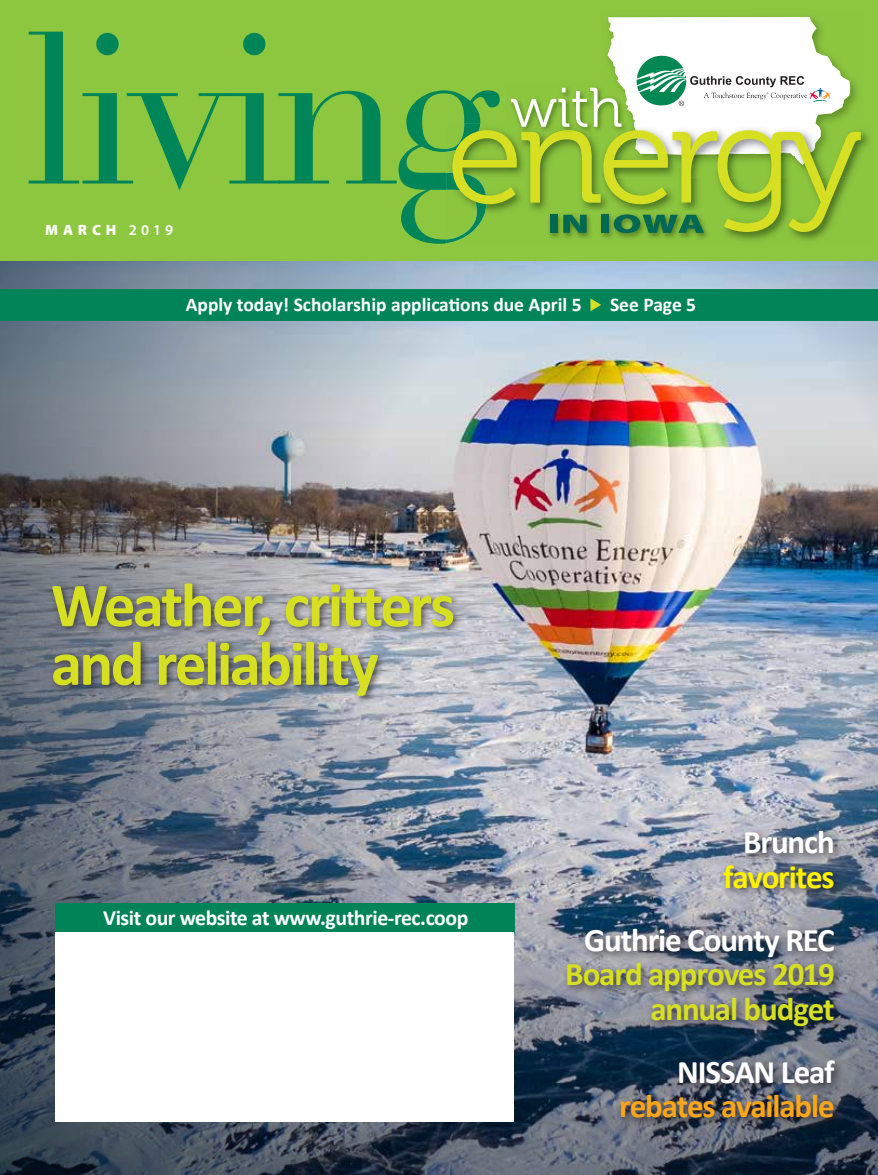
<style>
.page{position:relative;width:878px;height:1175px;background:#fff}
.page>*{position:absolute;margin:0;border:0;box-sizing:border-box;transform-origin:0 0}
.t1{font:700 63px/58.5px "Calibri";letter-spacing:-.04em;color:#d7df23}
.t2{font:700 33px "Calibri";letter-spacing:-.035em;color:#fff}
.t3{font:700 33px/34.5px "Calibri";letter-spacing:-.035em;color:#d7df23;text-align:right}
.t4{font:700 33px "Calibri";letter-spacing:-.035em;color:#faa61a}
.t5{font:700 33px "Calibri";letter-spacing:-.035em;color:#fff200}
.t6{font:700 21.75px "Calibri";letter-spacing:-.02em;color:#fff}
.t7{font:700 19.5px "Calibri";color:#fff}
.t8{font:900 15px "Myriad Pro";letter-spacing:.325em;color:#fff}
.s1{font-weight:600}
</style>
<div class="page">
<img style="left:0;top:261px;width:878px;height:913px">
<div style="left:48px;top:579px;width:415px;height:126px;background:#231f20;opacity:.7"></div>
<div style="left:0;top:289px;width:878px;height:32px;background:#008458"></div>
<svg style="left:590px;top:298px;width:11px;height:13px"></svg>
<div style="left:562px;top:826px;width:283px;height:303px;background:#231f20;opacity:.75"></div>
<div style="left:0;top:0;width:878px;height:261px;background:#8dc63f"></div>
<div style="left:55px;top:903px;width:459px;height:29px;background:#008457"></div>
<div style="left:55px;top:932px;width:458px;height:189px;background:#fff"></div>
<svg style="left:29px;top:17px;width:831px;height:227px"></svg>
<p class="t8" style="left:45px;top:221px;width:129px">MARCH <span class="s1">2019</span></p>
<p class="t7" style="left:186px;top:292px;width:397px">Apply today! Scholarship applications due April 5</p>
<p class="t7" style="left:610px;top:292px;width:88px">See Page 5</p>
<h1 class="t1" style="left:51px;top:576px;width:406px">Weather, critters and reliability</h1>
<p class="t6" style="left:103px;top:903px;width:366px">Visit our website at www.guthrie-rec.coop</p>
<h2 class="t2" style="left:743px;top:821px;width:93px">Brunch</h2>
<h2 class="t5" style="left:723px;top:855px;width:113px">favorites</h2>
<h2 class="t2" style="left:584px;top:918px;width:252px">Guthrie County REC</h2>
<h2 class="t3" style="left:565px;top:957px;width:271px">Board approves 2019 annual budget</h2>
<h2 class="t2" style="left:677px;top:1050px;width:159px">NISSAN Leaf</h2>
<h2 class="t4" style="left:619px;top:1085px;width:217px">rebates available</h2>
</div>
